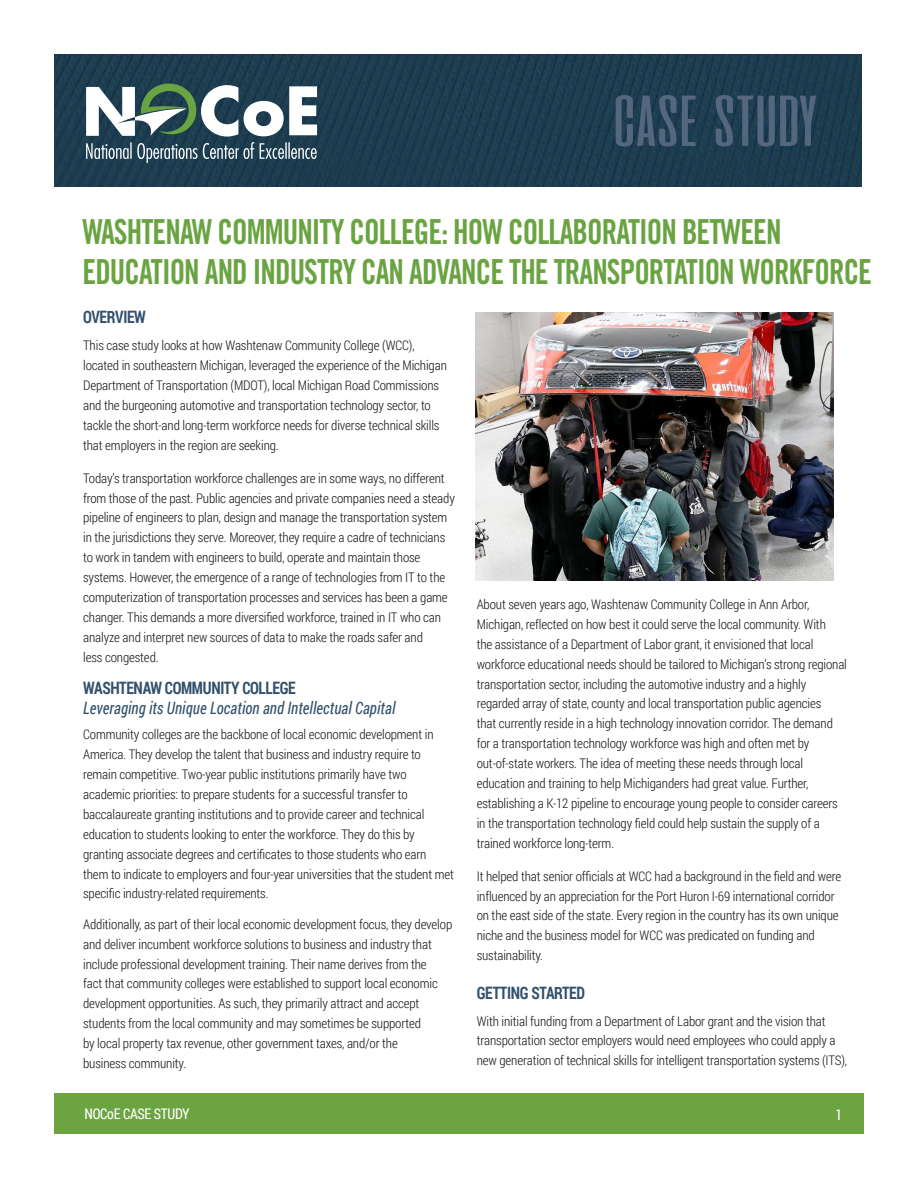
<style>
.page{position:relative;width:918px;height:1188px;background:#fff}
.page>*{position:absolute;margin:0;border:0;box-sizing:border-box;transform-origin:0 0}
.t1{font:72px "aliensandcows";letter-spacing:-.19em;color:#55667f;scale:1.25 1}
.CASE_STUDY_body_copy{font:34.5px/40.5px "Trade Gothic LT Std Bd Cn 20";letter-spacing:-.03em;color:#6aa442;scale:.9 1}
.CASE_STUDY_body_copy-2{font:italic 17.1px/19.5px "Roboto Condensed";letter-spacing:.01em;color:#33516c;scale:.87 1}
.CASE_STUDY_body_copy-3{font:700 17.1px "Roboto Condensed";letter-spacing:-.02em;color:#33516c;scale:.9 1}
.Numbered_List_GREEN{font:14.7px "Roboto Condensed";letter-spacing:-.02em;color:#fff;scale:.94 1}
.CASE_STUDY_body_copy-4{font:300 13.2px/20px "Roboto Condensed";letter-spacing:-.01em;color:#1a1a1a}
.s1{font-weight:700;font-style:normal}
</style>
<div class="page">
<div style="left:54px;top:1093px;width:810px;height:41px;background:#6ca442"></div>
<div style="left:54px;top:54px;width:808px;height:133px;background:#203f51"></div>
<svg style="left:86px;top:84px;width:231px;height:79px"></svg>
<img style="left:476px;top:312px;width:357px;height:268px">
<p class="t1" style="left:604px;top:83px;width:179px">CASESTUDY</p>
<p class="CASE_STUDY_body_copy" style="left:83px;top:211px;width:879px">WASHTENAW COMMUNITY COLLEGE: HOW COLLABORATION BETWEEN<br>EDUCATION AND INDUSTRY CAN ADVANCE THE TRANSPORTATION WORKFORCE</p>
<p class="CASE_STUDY_body_copy-3" style="left:83px;top:305px;width:71px">OVERVIEW</p>
<p class="CASE_STUDY_body_copy-4" style="left:83px;top:335px;width:365px">This case study looks at how Washtenaw Community College (WCC), located in southeastern Michigan, leveraged the experience of the Michigan Department of Transportation (MDOT), local Michigan Road Commissions and the burgeoning automotive and transportation technology sector, to tackle the short-and long-term workforce needs for diverse technical skills that employers in the region are seeking.</p>
<p class="CASE_STUDY_body_copy-4" style="left:83px;top:468px;width:373px">Today’s transportation workforce challenges are in some ways, no different from those of the past. Public agencies and private companies need a steady pipeline of engineers to plan, design and manage the transportation system in the jurisdictions they serve. Moreover, they require a cadre of technicians to work in tandem with engineers to build, operate and maintain those systems. However, the emergence of a range of technologies from IT to the computerization of transportation processes and services has been a game changer. This demands a more diversified workforce, trained in IT who can analyze and interpret new sources of data to make the roads safer and<br>less congested.</p>
<p class="CASE_STUDY_body_copy-2" style="left:83px;top:678px;width:360px"><span class="s1">WASHTENAW COMMUNITY COLLEGE<br></span>Leveraging its Unique Location and Intellectual Capital</p>
<p class="CASE_STUDY_body_copy-4" style="left:83px;top:724px;width:372px">Community colleges are the backbone of local economic development in America. They develop the talent that business and industry require to remain competitive. Two-year public institutions primarily have two academic priorities: to prepare students for a successful transfer to baccalaureate granting institutions and to provide career and technical education to students looking to enter the workforce. They do this by granting associate degrees and certificates to those students who earn them to indicate to employers and four-year universities that the student met specific industry-related requirements.</p>
<p class="CASE_STUDY_body_copy-4" style="left:83px;top:914px;width:371px">Additionally, as part of their local economic development focus, they develop and deliver incumbent workforce solutions to business and industry that include professional development training. Their name derives from the<br>fact that community colleges were established to support local economic development opportunities. As such, they primarily attract and accept students from the local community and may sometimes be supported<br>by local property tax revenue, other government taxes, and/or the<br>business community.</p>
<p class="CASE_STUDY_body_copy-4" style="left:477px;top:594px;width:372px">About seven years ago, Washtenaw Community College in Ann Arbor, Michigan, reflected on how best it could serve the local community. With<br>the assistance of a Department of Labor grant, it envisioned that local workforce educational needs should be tailored to Michigan’s strong regional transportation sector, including the automotive industry and a highly regarded array of state, county and local transportation public agencies<br>that currently reside in a high technology innovation corridor. The demand for a transportation technology workforce was high and often met by out-of-state workers. The idea of meeting these needs through local education and training to help Michiganders had great value. Further, establishing a K-12 pipeline to encourage young people to consider careers in the transportation technology field could help sustain the supply of a trained workforce long-term.</p>
<p class="CASE_STUDY_body_copy-4" style="left:477px;top:866px;width:366px">It helped that senior officials at WCC had a background in the field and were influenced by an appreciation for the Port Huron I-69 international corridor on the east side of the state. Every region in the country has its own unique niche and the business model for WCC was predicated on funding and sustainability.</p>
<p class="CASE_STUDY_body_copy-3" style="left:477px;top:981px;width:122px">GETTING STARTED</p>
<p class="CASE_STUDY_body_copy-4" style="left:477px;top:1010px;width:372px">With initial funding from a Department of Labor grant and the vision that transportation sector employers would need employees who could apply a new generation of technical skills for intelligent transportation systems (ITS),</p>
<p class="Numbered_List_GREEN" style="left:85px;top:1103px;width:113px">NOCoE CASE STUDY</p>
<p class="Numbered_List_GREEN" style="left:835px;top:1105px;width:9px">1</p>
</div>
